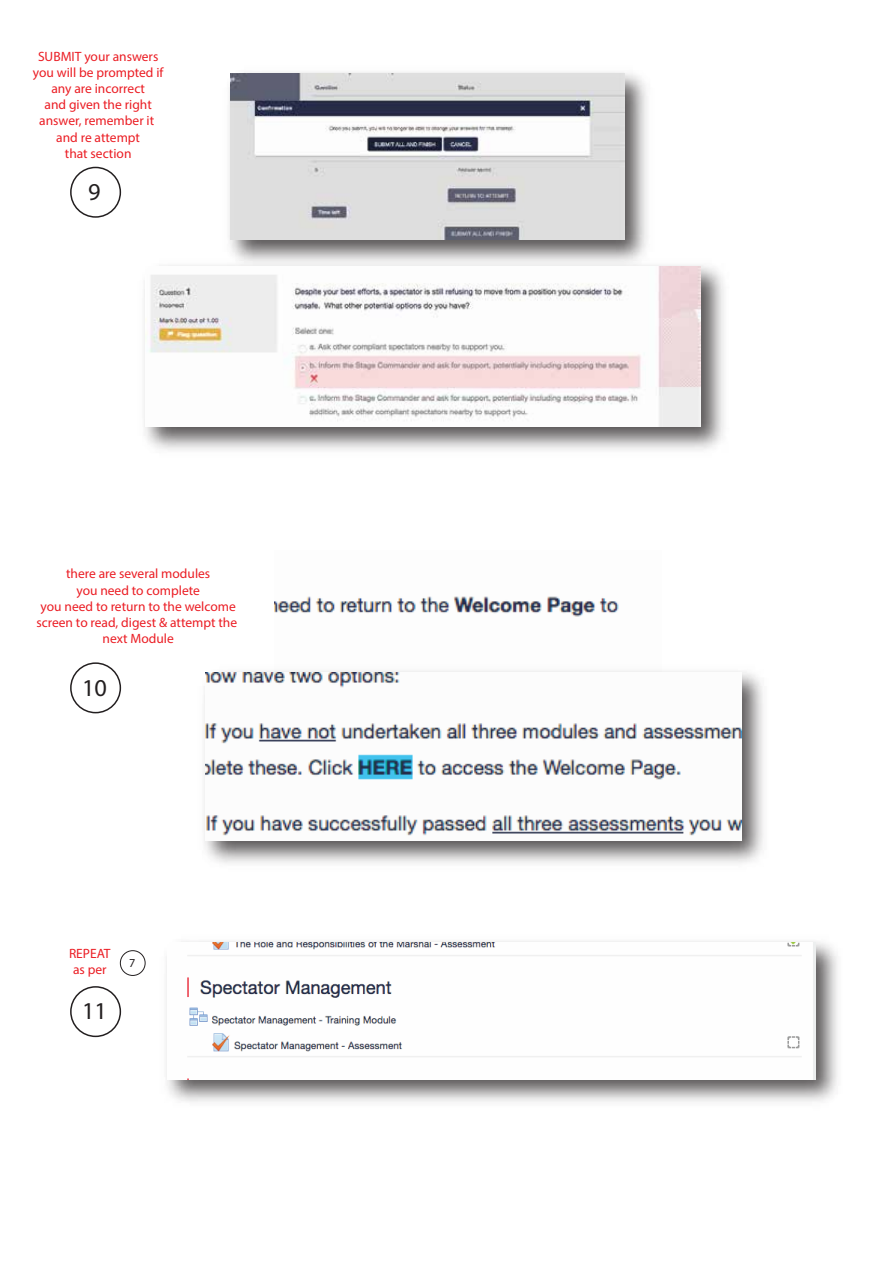
<style>
.page{position:relative;width:893px;height:1263px;background:#fff}
.page>*{position:absolute;margin:0;border:0;box-sizing:border-box;transform-origin:0 0}
.t1{font:24.3px "Myriad Pro";color:#231f20}
.t2{font:13.5px/16.2px "Myriad Pro";color:#eb1d24;text-align:center}
.t3{font:12.15px "Myriad Pro";color:#231f20}
</style>
<div class="page">
<img style="left:274px;top:596px;width:345px;height:21px">
<div style="left:70px;top:167px;width:51px;height:51px;border:2px solid #231f20;border-radius:50%"></div>
<div style="left:70px;top:662px;width:51px;height:51px;border:2px solid #231f20;border-radius:50%"></div>
<div style="left:70px;top:986px;width:51px;height:51px;border:2px solid #231f20;border-radius:50%"></div>
<div style="left:120px;top:950px;width:26px;height:26px;border:1px solid #231f20;border-radius:50%"></div>
<img style="left:229px;top:72px;width:419px;height:183px">
<img style="left:231px;top:73px;width:394px;height:167px">
<img style="left:204px;top:671px;width:560px;height:192px">
<img style="left:206px;top:672px;width:535px;height:168px">
<img style="left:166px;top:941px;width:672px;height:161px">
<img style="left:168px;top:942px;width:648px;height:137px">
<img style="left:144px;top:255px;width:580px;height:195px">
<img style="left:145px;top:267px;width:556px;height:160px">
<p class="t2" style="left:33px;top:48px;width:132px">SUBMIT your answers you will be prompted if any are incorrect<br>and given the right answer, remember it and re attempt<br>that section</p>
<h1 class="t1" style="left:88px;top:177px;width:14px">9</h1>
<p class="t2" style="left:36px;top:565px;width:202px">there are several modules<br>you need to complete<br>you need to return to the welcome screen to read, digest &amp; attempt the next Module</p>
<h1 class="t1" style="left:82px;top:673px;width:26px">10</h1>
<p class="t2" style="left:69px;top:945px;width:43px;text-align:left">REPEAT as per</p>
<p class="t3" style="left:129px;top:955px;width:8px">7</p>
<h1 class="t1" style="left:82px;top:996px;width:26px">11</h1>
</div>
